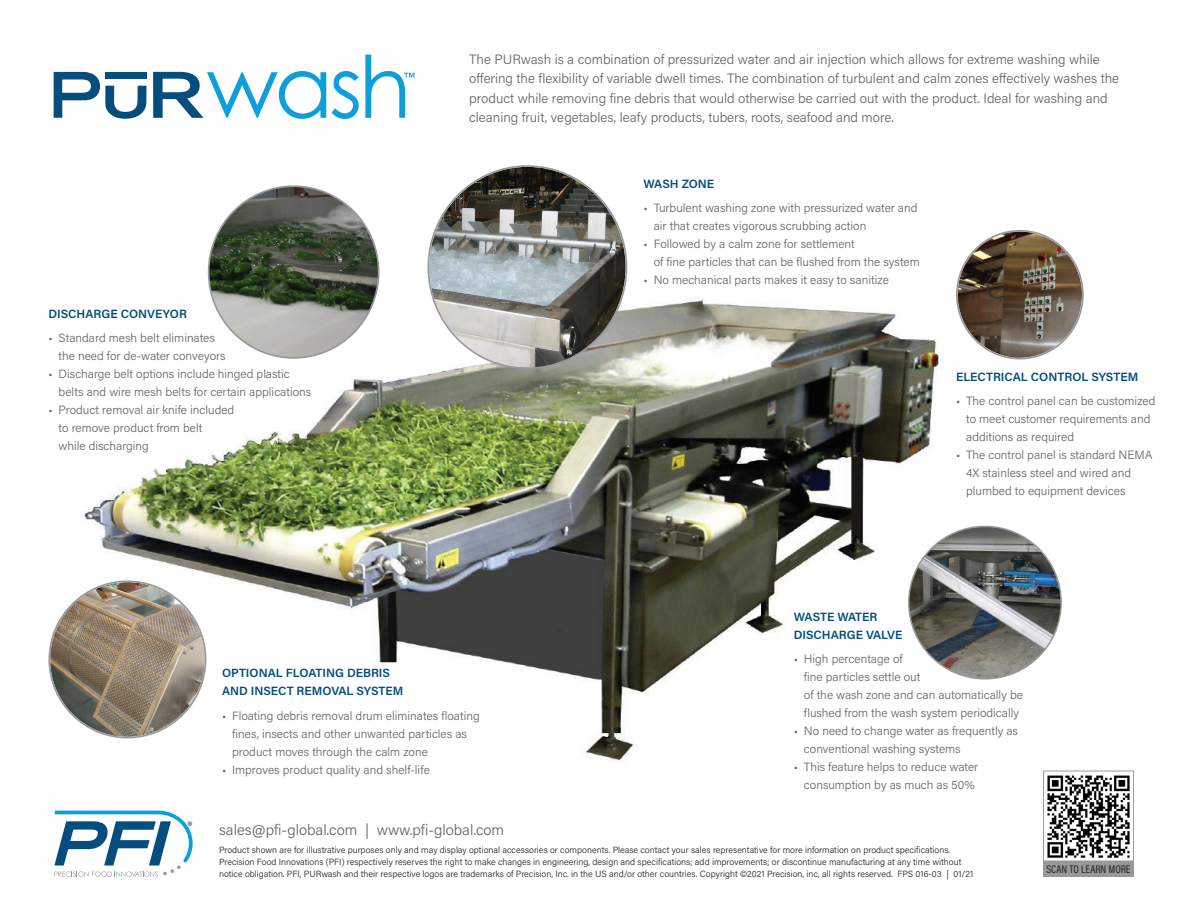
<style>
.page{position:relative;width:1188px;height:918px;background:#fff}
.page>*{position:absolute;margin:0;border:0;box-sizing:border-box;transform-origin:0 0}
.t1{font:300 15px "Acumin Pro";color:#62656a}
.t2{font:300 13.5px/19.5px "Acumin Pro";color:#62656a}
.t3{font:13.5px "Acumin Pro";color:#044d7c}
.t4{font:300 12px/18px "Acumin Pro";color:#62656a}
.t5{font:600 12px/18px "Acumin Pro";color:#044d7c}
.t6{font:11.25px "Acumin Pro Cond";color:#231f20}
.t7{font:300 9px/12px "Acumin Pro";color:#231f20}
</style>
<div class="page">
<img style="left:68px;top:251px;width:898px;height:510px">
<img style="left:209px;top:187px;width:170px;height:171px">
<img style="left:958px;top:232px;width:124px;height:126px">
<img style="left:429px;top:167px;width:197px;height:201px">
<svg style="left:54px;top:71px;width:305px;height:48px"></svg>
<svg style="left:365px;top:55px;width:49px;height:63px"></svg>
<img style="left:909px;top:526px;width:152px;height:153px;border-radius:76px">
<svg style="left:54px;top:811px;width:139px;height:66px"></svg>
<img style="left:1047px;top:775px;width:83px;height:83px">
<div style="left:1043px;top:771px;width:91px;height:90px;border:1px solid #98999a"></div>
<div style="left:1043px;top:861px;width:91px;height:16px;background:#98999a"></div>
<img style="left:50px;top:582px;width:155px;height:155px;border-radius:77px">
<div style="left:219px;top:665px;width:284px;height:121px;background:#fff"></div>
<p class="t2" style="left:469px;top:49px;width:651px">The PURwash is a combination of pressurized water and air injection which allows for extreme washing while offering the flexibility of variable dwell times. The combination of turbulent and calm zones effectively washes the product while removing fine debris that would otherwise be carried out with the product. Ideal for washing and cleaning fruit, vegetables, leafy products, tubers, roots, seafood and more.</p>
<p class="t5" style="left:48px;top:304px;width:140px">DISCHARGE CONVEYOR</p>
<p class="t4" style="left:59px;top:329px;width:169px;text-indent:-10px">• Standard mesh belt eliminates the need for de-water conveyors</p>
<p class="t4" style="left:59px;top:365px;width:254px;text-indent:-10px">• Discharge belt options include hinged plastic belts and wire mesh belts for certain applications</p>
<p class="t4" style="left:59px;top:401px;width:177px;text-indent:-10px">• Product removal air knife included to remove product from belt<br>while discharging</p>
<p class="t3" style="left:187px;top:817px;width:6px">®</p>
<p class="t5" style="left:222px;top:663px;width:183px">OPTIONAL FLOATING DEBRIS<br>AND INSECT REMOVAL SYSTEM</p>
<p class="t4" style="left:232px;top:706px;width:249px;text-indent:-10px">• Floating debris removal drum eliminates floating fines, insects and other unwanted particles as product moves through the calm zone</p>
<p class="t4" style="left:222px;top:760px;width:209px">• Improves product quality and shelf-life</p>
<p class="t1" style="left:219px;top:820px;width:287px">sales@pfi-global.com | www.pfi-global.com</p>
<p class="t5" style="left:644px;top:174px;width:72px">WASH ZONE</p>
<p class="t4" style="left:654px;top:198px;width:265px;text-indent:-10px">• Turbulent washing zone with pressurized water and air that creates vigorous scrubbing action</p>
<p class="t4" style="left:654px;top:234px;width:268px;text-indent:-10px">• Followed by a calm zone for settlement<br>of fine particles that can be flushed from the system</p>
<p class="t4" style="left:644px;top:270px;width:247px">• No mechanical parts makes it easy to sanitize</p>
<p class="t5" style="left:956px;top:367px;width:184px">ELECTRICAL CONTROL SYSTEM</p>
<p class="t4" style="left:966px;top:392px;width:191px;text-indent:-10px">• The control panel can be customized to meet customer requirements and additions as required</p>
<p class="t4" style="left:966px;top:446px;width:188px;text-indent:-10px">• The control panel is standard NEMA<br>4X stainless steel and wired and plumbed to equipment devices</p>
<p class="t5" style="left:794px;top:607px;width:110px">WASTE WATER<br>DISCHARGE VALVE</p>
<p class="t4" style="left:804px;top:650px;width:221px;text-indent:-10px">• High percentage of<br>fine particles settle out<br>of the wash zone and can automatically be flushed from the wash system periodically</p>
<p class="t4" style="left:804px;top:722px;width:216px;text-indent:-10px">• No need to change water as frequently as conventional washing systems</p>
<p class="t4" style="left:794px;top:758px;width:186px;text-align:center">• This feature helps to reduce water consumption by as much as 50%</p>
<p class="t7" style="left:219px;top:843px;width:756px">Product shown are for illustrative purposes only and may display optional accessories or components. Please contact your sales representative for more information on product specifications.<br>Precision Food Innovations (PFI) respectively reserves the right to make changes in engineering, design and specifications; add improvements; or discontinue manufacturing at any time without notice obligation. PFI, PURwash and their respective logos are trademarks of Precision, Inc. in the US and/or other countries. Copyright ©2021 Precision, inc, all rights reserved. FPS 016-03 | 01/21</p>
<p class="t6" style="left:1046px;top:862px;width:86px">SCAN TO LEARN MORE</p>
</div>
